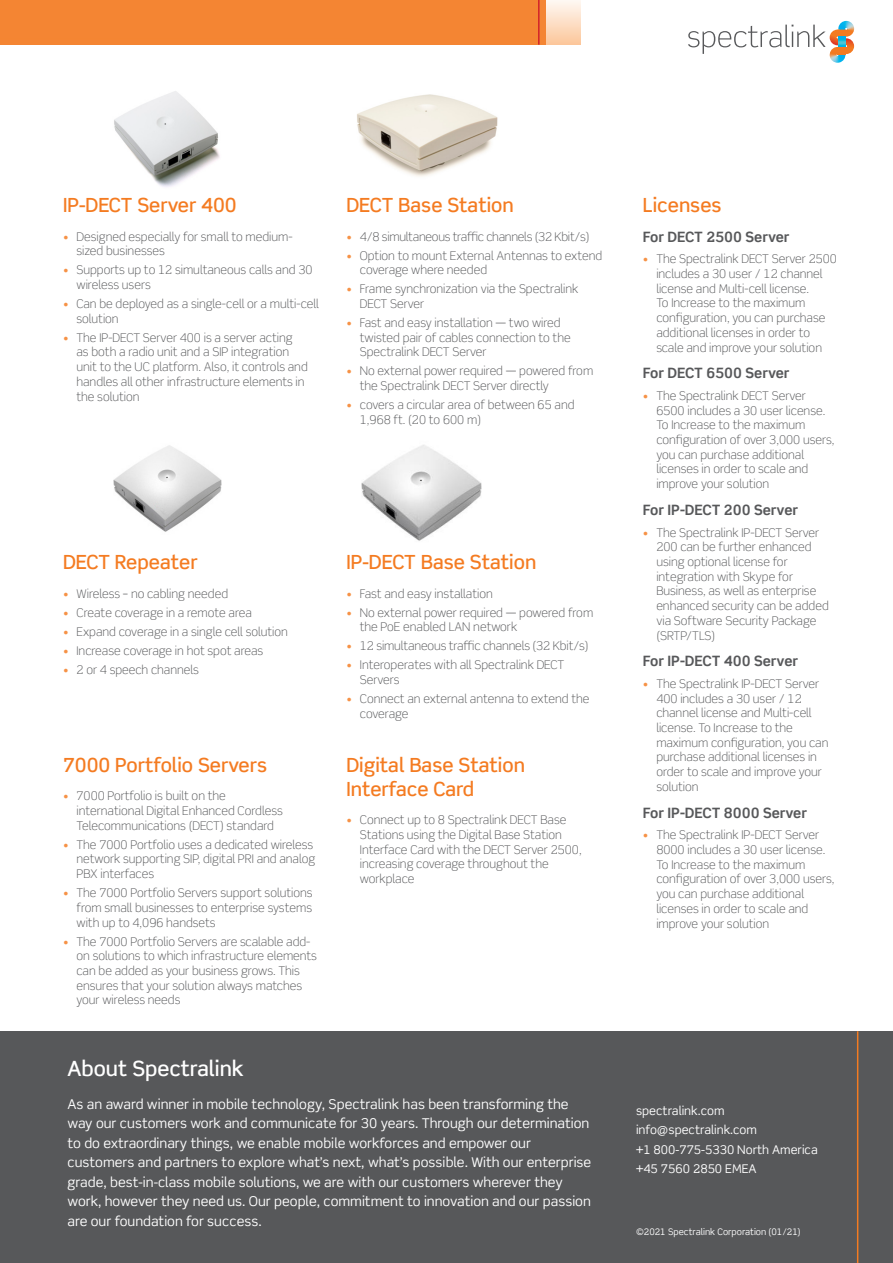
<style>
.page{position:relative;width:893px;height:1263px;background:#fff}
.page>*{position:absolute;margin:0;border:0;box-sizing:border-box;transform-origin:0 0}
.t1{font:500 21px "Scene Std";color:#fff}
.t2{font:500 19.5px/24px "Scene Std";color:#f47b21}
.Body{font:700 14.25px "Scene Std";color:#57585a}
.t3{font:13.5px/19.5px "Scene Std";color:#fff}
.t4{font:300 12px/14.7px "Scene Std";color:#57585a}
.t5{font:12px/19.5px "Scene Std";color:#fff}
.t6{font:300 12px "Scene Std";letter-spacing:-.02em;color:#57585a}
.t7{font:9px "Scene Std";color:#fff}
.s1{color:#f69246}
</style>
<div class="page">
<div style="left:0;top:1031px;width:893px;height:232px;background:#57585a"></div>
<hr style="left:857px;top:1031px;width:1px;height:232px;background:#f47b21">
<div style="left:0;top:0;width:546px;height:45px;background:#f48533"></div>
<div style="left:546px;top:0;width:34px;height:45px;background:linear-gradient(to bottom,#fef8f3,#fcc69a)"></div>
<hr style="left:538px;top:0;width:2px;height:45px;background:#d1232a">
<img style="left:829px;top:56px;width:17px;height:7px">
<img style="left:839px;top:21px;width:14px;height:4px">
<svg style="left:688px;top:25px;width:166px;height:31px"></svg>
<img style="left:114px;top:91px;width:106px;height:96px">
<img style="left:357px;top:94px;width:141px;height:83px">
<img style="left:114px;top:445px;width:108px;height:87px">
<img style="left:361px;top:445px;width:120px;height:96px">
<h3 class="t2" style="left:63px;top:193px;width:175px">IP-DECT Server 400</h3>
<p class="t4" style="left:76px;top:229px;width:218px;text-indent:-14px"><span class="s1">•</span> Designed especially for small to medium&shy;sized businesses</p>
<p class="t4" style="left:76px;top:263px;width:237px;text-indent:-14px"><span class="s1">•</span> Supports up to 12 simultaneous calls and 30 wireless users</p>
<p class="t4" style="left:76px;top:296px;width:244px;text-indent:-14px"><span class="s1">•</span> Can be deployed as a single-cell or a multi-cell solution</p>
<p class="t4" style="left:76px;top:330px;width:233px;text-indent:-14px"><span class="s1">•</span> The IP-DECT Server 400 is a server acting as both a radio unit and a SIP integration unit to the UC platform. Also, it controls and handles all other infrastructure elements in the solution</p>
<h3 class="t2" style="left:346px;top:193px;width:169px">DECT Base Station</h3>
<p class="t6" style="left:346px;top:229px;width:245px"><span class="s1">•</span> 4/8 simultaneous traffic channels (32 Kbit/s)</p>
<p class="t4" style="left:360px;top:248px;width:244px;text-indent:-14px"><span class="s1">•</span> Option to mount External Antennas to extend coverage where needed</p>
<p class="t4" style="left:360px;top:282px;width:220px;text-indent:-14px"><span class="s1">•</span> Frame synchronization via the Spectralink<br>DECT Server</p>
<p class="t4" style="left:360px;top:315px;width:212px;text-indent:-14px"><span class="s1">•</span> Fast and easy installation — two wired twisted pair of cables connection to the<br>Spectralink DECT Server</p>
<p class="t4" style="left:360px;top:364px;width:235px;text-indent:-14px"><span class="s1">•</span> No external power required — powered from the Spectralink DECT Server directly</p>
<p class="t4" style="left:360px;top:398px;width:216px;text-indent:-14px"><span class="s1">•</span> covers a circular area of between 65 and<br>1,968 ft. (20 to 600 m)</p>
<h3 class="t2" style="left:63px;top:550px;width:136px">DECT Repeater</h3>
<p class="t4" style="left:63px;top:586px;width:167px"><span class="s1">•</span> Wireless – no cabling needed</p>
<p class="t4" style="left:63px;top:605px;width:191px"><span class="s1">•</span> Create coverage in a remote area</p>
<p class="t4" style="left:63px;top:624px;width:226px"><span class="s1">•</span> Expand coverage in a single cell solution</p>
<p class="t4" style="left:63px;top:643px;width:202px"><span class="s1">•</span> Increase coverage in hot spot areas</p>
<p class="t4" style="left:63px;top:662px;width:137px"><span class="s1">•</span> 2 or 4 speech channels</p>
<h3 class="t2" style="left:63px;top:753px;width:206px">7000 Portfolio Servers</h3>
<p class="t4" style="left:76px;top:789px;width:208px;text-indent:-14px"><span class="s1">•</span> 7000 Portfolio is built on the international Digital Enhanced Cordless<br>Telecommunications (DECT) standard</p>
<p class="t4" style="left:76px;top:837px;width:240px;text-indent:-14px"><span class="s1">•</span> The 7000 Portfolio uses a dedicated wireless network supporting SIP, digital PRI and analog<br>PBX interfaces</p>
<p class="t4" style="left:76px;top:885px;width:238px;text-align:justify;text-indent:-14px"><span class="s1">•</span> The 7000 Portfolio Servers support solutions from small businesses to enterprise systems with up to 4,096 handsets</p>
<p class="t4" style="left:76px;top:934px;width:242px;text-indent:-14px"><span class="s1">•</span> The 7000 Portfolio Servers are scalable add&shy;on solutions to which infrastructure elements can be added as your business grows. This ensures that your solution always matches your wireless needs</p>
<h3 class="t2" style="left:346px;top:550px;width:191px">IP-DECT Base Station</h3>
<p class="t4" style="left:346px;top:586px;width:148px"><span class="s1">•</span> Fast and easy installation</p>
<p class="t4" style="left:360px;top:605px;width:235px;text-indent:-14px"><span class="s1">•</span> No external power required — powered from the PoE enabled LAN network</p>
<p class="t4" style="left:346px;top:639px;width:244px"><span class="s1">•</span> 12 simultaneous traffic channels (32 Kbit/s)</p>
<p class="t4" style="left:360px;top:658px;width:206px;text-indent:-14px"><span class="s1">•</span> Interoperates with all Spectralink DECT<br>Servers</p>
<p class="t4" style="left:360px;top:691px;width:231px;text-indent:-14px"><span class="s1">•</span> Connect an external antenna to extend the coverage</p>
<h3 class="t2" style="left:346px;top:753px;width:180px">Digital Base Station<br>Interface Card</h3>
<p class="t4" style="left:360px;top:813px;width:223px;text-indent:-14px"><span class="s1">•</span> Connect up to 8 Spectralink DECT Base Stations using the Digital Base Station Interface Card with the DECT Server 2500, increasing coverage throughout the workplace</p>
<h1 class="t1" style="left:68px;top:1055px;width:178px">About Spectralink</h1>
<p class="t3" style="left:68px;top:1094px;width:525px">As an award winner in mobile technology, Spectralink has been transforming the way our customers work and communicate for 30 years. Through our determination to do extraordinary things, we enable mobile workforces and empower our customers and partners to explore what’s next, what’s possible. With our enterprise grade, best-in-class mobile solutions, we are with our customers wherever they work, however they need us. Our people, commitment to innovation and our passion are our foundation for success.</p>
<h3 class="t2" style="left:643px;top:193px;width:80px">Licenses</h3>
<p class="Body" style="left:643px;top:228px;width:148px">For DECT 2500 Server</p>
<p class="t4" style="left:656px;top:251px;width:182px;text-indent:-14px"><span class="s1">•</span> The Spectralink DECT Server 2500 includes a 30 user / 12 channel license and Multi-cell license.<br>To Increase to the maximum configuration, you can purchase additional licenses in order to scale and improve your solution</p>
<p class="Body" style="left:643px;top:364px;width:148px">For DECT 6500 Server</p>
<p class="t4" style="left:656px;top:388px;width:180px;text-indent:-14px"><span class="s1">•</span> The Spectralink DECT Server<br>6500 includes a 30 user license.<br>To Increase to the maximum configuration of over 3,000 users, you can purchase additional licenses in order to scale and improve your solution</p>
<p class="Body" style="left:643px;top:501px;width:157px">For IP-DECT 200 Server</p>
<p class="t4" style="left:656px;top:525px;width:174px;text-indent:-14px"><span class="s1">•</span> The Spectralink IP-DECT Server<br>200 can be further enhanced using optional license for integration with Skype for<br>Business, as well as enterprise enhanced security can be added via Software Security Package (SRTP/TLS)</p>
<p class="Body" style="left:643px;top:652px;width:157px">For IP-DECT 400 Server</p>
<p class="t4" style="left:656px;top:676px;width:174px;text-indent:-14px"><span class="s1">•</span> The Spectralink IP-DECT Server<br>400 includes a 30 user / 12 channel license and Multi-cell license. To Increase to the maximum configuration, you can purchase additional licenses in order to scale and improve your solution</p>
<p class="Body" style="left:643px;top:804px;width:166px">For IP-DECT 8000 Server</p>
<p class="t4" style="left:656px;top:828px;width:180px;text-indent:-14px"><span class="s1">•</span> The Spectralink IP-DECT Server<br>8000 includes a 30 user license.<br>To Increase to the maximum configuration of over 3,000 users, you can purchase additional licenses in order to scale and improve your solution</p>
<p class="t5" style="left:636px;top:1100px;width:183px">spectralink.com info@spectralink.com<br>+1 800-775-5330 North America +45 7560 2850 EMEA</p>
<p class="t7" style="left:636px;top:1226px;width:166px">©2021 Spectralink Corporation (01/21)</p>
</div>
